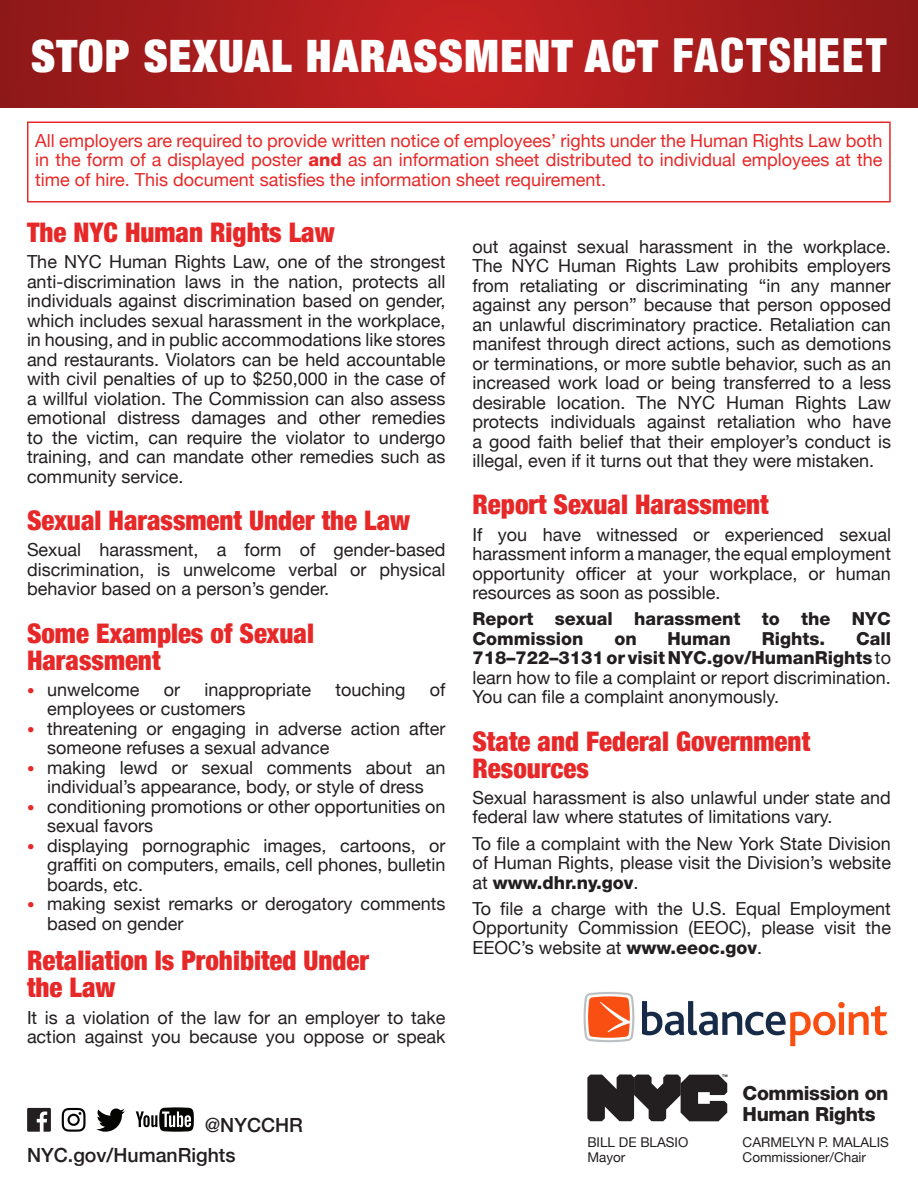
<style>
.page{position:relative;width:918px;height:1188px;background:#fff}
.page>*{position:absolute;margin:0;border:0;box-sizing:border-box;transform-origin:0 0}
.t1{font:900 condensed 45px "Helvetica Neue LT Std";letter-spacing:.025em;color:#fff}
.t2{font:900 condensed 27px/27px "Helvetica Neue";color:#e72828}
.t3{font:500 19.5px "Helvetica Neue";color:#231f20}
.t4{font:800 19.5px "Helvetica Neue";letter-spacing:-.02em;color:#231f20}
.t5{font:18px/19.5px "Helvetica Neue";color:#231f20;text-align:justify}
.t6{font:18px/19.5px "Helvetica Neue";color:#e72828;text-align:justify}
.t7{font:800 18px/19.5px "Helvetica Neue";color:#231f20}
.t8{font:13.5px "Helvetica Neue";color:#231f20}
.t9{font:700 3.6px "Helvetica Neue LT Std";color:#231f20}
.s1{font-family:"Helvetica"}
.s2{font-weight:800}
.s3{font-family:"Helvetica Neue LT Std";font-weight:900;font-size:15px;color:#e72828}
</style>
<div class="page">
<svg style="left:1px;top:0;width:917px;height:108px;background:#aa1d1d"></svg>
<svg style="left:27px;top:1108px;width:24px;height:24px"></svg>
<svg style="left:62px;top:1108px;width:24px;height:24px"></svg>
<svg style="left:96px;top:1108px;width:29px;height:24px"></svg>
<svg style="left:136px;top:1107px;width:58px;height:25px"></svg>
<svg style="left:587px;top:1074px;width:140px;height:47px"></svg>
<div style="left:27px;top:122px;width:864px;height:80px;border:2px solid #e72828"></div>
<img style="left:583px;top:992px;width:305px;height:55px">
<p class="t1" style="left:31px;top:27px;width:858px">STOP SEXUAL HARASSMENT ACT <span class="s1">FACTSHEET</span></p>
<p class="t6" style="left:35px;top:132px;width:849px">All employers are required to provide written notice of employees’ rights under the Human Rights Law both in the form of a displayed poster <span class="s2">and</span> as an information sheet distributed to individual employees at the time of hire. This document satisfies the information sheet requirement.</p>
<p class="t2" style="left:27px;top:218px;width:309px">The NYC Human Rights Law</p>
<p class="t5" style="left:27px;top:253px;width:420px">The NYC Human Rights Law, one of the strongest anti-discrimination laws in the nation, protects all individuals against discrimination based on gender, which includes sexual harassment in the workplace, in housing, and in public accommodations like stores and restaurants. Violators can be held accountable with civil penalties of up to $250,000 in the case of a willful violation. The Commission can also assess emotional distress damages and other remedies to the victim, can require the violator to undergo training, and can mandate other remedies such as community service.</p>
<p class="t2" style="left:27px;top:506px;width:385px">Sexual Harassment Under the Law</p>
<p class="t5" style="left:27px;top:541px;width:420px">Sexual harassment, a form of gender-based discrimination, is unwelcome verbal or physical behavior based on a person’s gender.</p>
<p class="t2" style="left:27px;top:618px;width:289px">Some Examples of Sexual<br>Harassment</p>
<p class="t5" style="left:27px;top:681px;width:114px"><span class="s3">•</span> unwelcome</p>
<p class="t5" style="left:164px;top:681px;width:18px">or</p>
<p class="t5" style="left:205px;top:681px;width:108px">inappropriate</p>
<p class="t5" style="left:336px;top:681px;width:72px">touching</p>
<p class="t5" style="left:430px;top:681px;width:17px">of</p>
<p class="t5" style="left:47px;top:700px;width:200px">employees or customers</p>
<p class="t5" style="left:47px;top:720px;width:400px;text-indent:-20px"><span class="s3">•</span> threatening or engaging in adverse action after someone refuses a sexual advance</p>
<p class="t5" style="left:27px;top:759px;width:420px;text-align:center"><span class="s3">•</span> making lewd or sexual comments about an individual’s appearance, body, or style of dress</p>
<p class="t5" style="left:47px;top:798px;width:400px;text-indent:-20px"><span class="s3">•</span> conditioning promotions or other opportunities on sexual favors</p>
<p class="t5" style="left:47px;top:837px;width:400px;text-indent:-20px"><span class="s3">•</span> displaying pornographic images, cartoons, or graffiti on computers, emails, cell phones, bulletin boards, etc.</p>
<p class="t5" style="left:47px;top:895px;width:400px;text-indent:-20px"><span class="s3">•</span> making sexist remarks or derogatory comments based on gender</p>
<p class="t2" style="left:27px;top:946px;width:344px">Retaliation Is Prohibited Under the Law</p>
<p class="t5" style="left:27px;top:1009px;width:420px">It is a violation of the law for an employer to take action against you because you oppose or speak</p>
<p class="t3" style="left:205px;top:1109px;width:100px">@NYCCHR</p>
<p class="t3" style="left:27px;top:1139px;width:210px">NYC.gov/HumanRights</p>
<p class="t5" style="left:472px;top:238px;width:420px">out against sexual harassment in the workplace.<br>The NYC Human Rights Law prohibits employers from retaliating or discriminating “in any manner against any person” because that person opposed an unlawful discriminatory practice. Retaliation can manifest through direct actions, such as demotions or terminations, or more subtle behavior, such as an increased work load or being transferred to a less desirable location. The NYC Human Rights Law protects individuals against retaliation who have a good faith belief that their employer’s conduct is illegal, even if it turns out that they were mistaken.</p>
<p class="t2" style="left:472px;top:490px;width:298px">Report Sexual Harassment</p>
<p class="t5" style="left:472px;top:526px;width:420px">If you have witnessed or experienced sexual harassment inform a manager, the equal employment opportunity officer at your workplace, or human resources as soon as possible.</p>
<p class="t7" style="left:472px;top:609px;width:420px">Report sexual harassment to the NYC<br>Commission</p>
<p class="t5" style="left:472px;top:630px;width:420px;text-indent:384px"><span class="s2">Call 718–722–3131 or visit NYC.gov/HumanRights</span> to learn how to file a complaint or report discrimination.<br>You can file a complaint anonymously.</p>
<p class="t2" style="left:472px;top:726px;width:339px">State and Federal Government<br>Resources</p>
<p class="t5" style="left:472px;top:789px;width:420px">Sexual harassment is also unlawful under state and federal law where statutes of limitations vary.</p>
<p class="t5" style="left:472px;top:835px;width:420px">To file a complaint with the New York State Division of Human Rights, please visit the Division’s website at <span class="s2">www.dhr.ny.gov</span>.</p>
<p class="t5" style="left:472px;top:900px;width:420px">To file a charge with the U.S. Equal Employment Opportunity Commission (EEOC), please visit the EEOC’s website at <span class="s2">www.eeoc.gov</span>.</p>
<p class="t7" style="left:614px;top:629px;width:24px">on</p>
<p class="t7" style="left:668px;top:629px;width:65px">Human</p>
<p class="t7" style="left:762px;top:629px;width:65px">Rights.</p>
<p class="t8" style="left:587px;top:1132px;width:103px">BILL DE BLASIO</p>
<p class="t8" style="left:587px;top:1147px;width:40px">Mayor</p>
<p class="t9" style="left:722px;top:1073px;width:7px">TM</p>
<p class="t4" style="left:743px;top:1082px;width:147px">Commission on</p>
<p class="t4" style="left:743px;top:1103px;width:134px">Human Rights</p>
<p class="t8" style="left:743px;top:1132px;width:148px">CARMELYN P. MALALIS</p>
<p class="t8" style="left:743px;top:1147px;width:125px">Commissioner/Chair</p>
</div>
